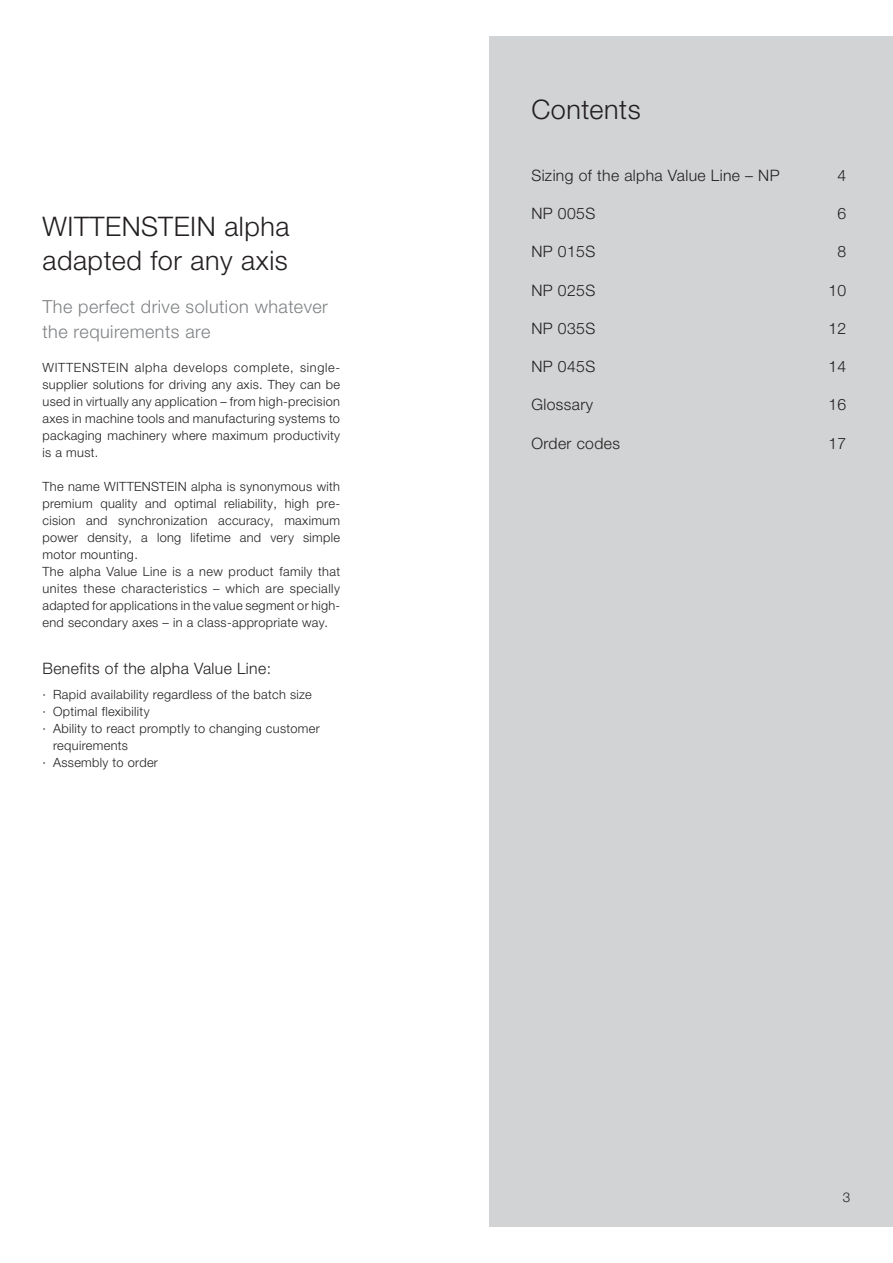
<style>
.page{position:relative;width:893px;height:1263px;background:#fff}
.page>*{position:absolute;margin:0;border:0;box-sizing:border-box;transform-origin:0 0}
.t1{font:300 27px/34px "Helvetica Neue LTW1 G";letter-spacing:.02em;color:#231f20}
.t2{font:300 18px/25.5px "Helvetica Neue LTW1 G";letter-spacing:.025em;color:#7f8184}
.t3{font:300 15.75px "Helvetica Neue LTW1 G";letter-spacing:.025em;color:#231f20}
.t4{font:300 13.5px "Helvetica Neue LTW1 G";color:#231f20}
.t5{font:300 12.75px/17px "Helvetica Neue LTW1 G";letter-spacing:.025em;color:#231f20;text-align:justify}
</style>
<div class="page">
<div style="left:489px;top:36px;width:404px;height:1190px;background:#d1d3d4"></div>
<h1 class="t1" style="left:43px;top:212px;width:248px">WITTENSTEIN alpha adapted for any axis</h1>
<h2 class="t2" style="left:43px;top:295px;width:287px">The perfect drive solution whatever the requirements are</h2>
<p class="t5" style="left:43px;top:360px;width:299px">WITTENSTEIN alpha develops complete, single&shy;supplier solutions for driving any axis. They can be used in virtually any application – from high-precision axes in machine tools and manufacturing systems to packaging machinery where maximum productivity is a must.</p>
<p class="t5" style="left:43px;top:479px;width:299px;text-align:left">The name WITTENSTEIN alpha is synonymous with premium quality and optimal reliability, high pre&shy;cision and synchronization accuracy, maximum power density, a long lifetime and very simple motor mounting.<br>The alpha Value Line is a new product family that unites these characteristics – which are specially adapted for applications in the value segment or high&shy;end secondary axes – in a class-appropriate way.</p>
<p class="t3" style="left:43px;top:663px;width:230px">Benefits of the alpha Value Line:</p>
<p class="t5" style="left:43px;top:688px;width:271px">· Rapid availability regardless of the batch size</p>
<p class="t5" style="left:43px;top:705px;width:109px">· Optimal flexibility</p>
<p class="t5" style="left:43px;top:722px;width:279px">· Ability to react promptly to changing customer</p>
<p class="t5" style="left:53px;top:739px;width:76px">requirements</p>
<p class="t5" style="left:43px;top:756px;width:117px">· Assembly to order</p>
<h1 class="t1" style="left:531px;top:95px;width:111px">Contents</h1>
<p class="t3" style="left:531px;top:170px;width:250px">Sizing of the alpha Value Line – NP</p>
<p class="t3" style="left:837px;top:170px;width:10px">4</p>
<p class="t3" style="left:531px;top:208px;width:65px">NP 005S</p>
<p class="t3" style="left:837px;top:208px;width:10px">6</p>
<p class="t3" style="left:531px;top:246px;width:65px">NP 015S</p>
<p class="t3" style="left:837px;top:246px;width:10px">8</p>
<p class="t3" style="left:531px;top:284px;width:65px">NP 025S</p>
<p class="t3" style="left:828px;top:284px;width:19px">10</p>
<p class="t3" style="left:531px;top:323px;width:65px">NP 035S</p>
<p class="t3" style="left:828px;top:323px;width:19px">12</p>
<p class="t3" style="left:531px;top:361px;width:65px">NP 045S</p>
<p class="t3" style="left:828px;top:361px;width:19px">14</p>
<p class="t3" style="left:531px;top:399px;width:63px">Glossary</p>
<p class="t3" style="left:828px;top:399px;width:19px">16</p>
<p class="t3" style="left:531px;top:437px;width:90px">Order codes</p>
<p class="t3" style="left:828px;top:437px;width:19px">17</p>
<p class="t4" style="left:843px;top:1192px;width:9px">3</p>
</div>
